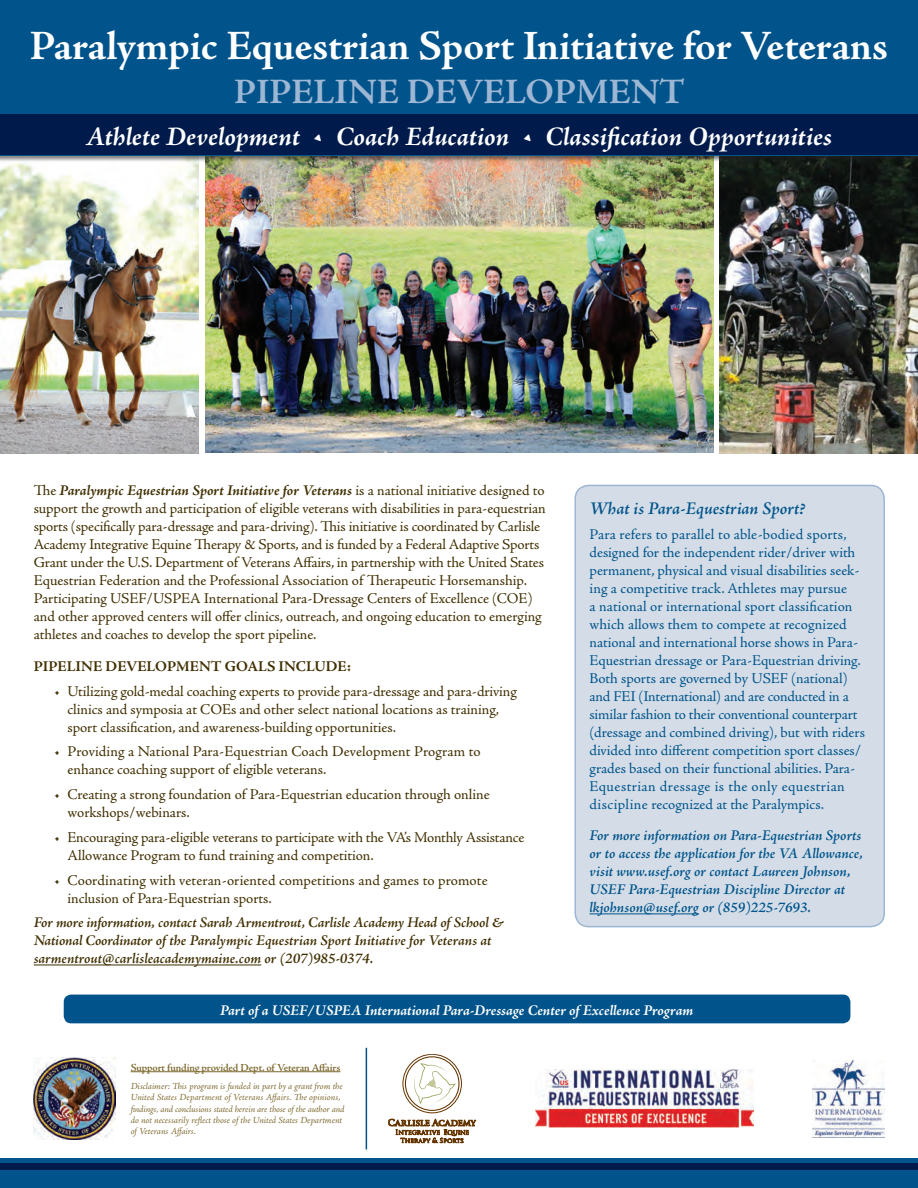
<style>
.page{position:relative;width:918px;height:1188px;background:#fff}
.page>*{position:absolute;margin:0;border:0;box-sizing:border-box;transform-origin:0 0}
.t1{font:700 42px "Adobe Jenson Pro";letter-spacing:-.005em;color:#fff}
.t2{font:700 36px "Adobe Jenson Pro";color:#9cb6d3}
.t3{font:italic 700 27px "Adobe Jenson Pro";color:#fff}
.t4{font:italic 600 18px "Adobe Jenson Pro";letter-spacing:-.005em;color:#00548b}
.t5{font:15px/18px "Adobe Jenson Pro";letter-spacing:-.005em;color:#402f00}
.t6{font:15px/18px "Adobe Jenson Pro";color:#00548b}
.t7{font:italic 600 15px/18px "Adobe Jenson Pro";color:#00548b}
.t8{font:italic 600 15px/18px "Adobe Jenson Pro";letter-spacing:-.005em;color:#402f00}
.t9{font:italic 700 15px "Adobe Jenson Pro";letter-spacing:-.005em;color:#fff}
.t10{font:700 15px "Adobe Jenson Pro";color:#402f00}
.t11{font:600 10.8px "Adobe Jenson Pro";letter-spacing:-.015em;color:#7c682d}
.t12{font:italic 9.45px/11.4px "Adobe Jenson Pro";letter-spacing:-.005em;color:#7c682d}
.s1{font-weight:700;font-style:italic}
</style>
<div class="page">
<img style="left:205px;top:162px;width:508px;height:291px">
<img style="left:0;top:162px;width:198px;height:292px">
<img style="left:720px;top:162px;width:198px;height:292px">
<div style="left:0;top:0;width:918px;height:162px;background:#231f20;opacity:.55"></div>
<div style="left:0;top:0;width:918px;height:155px;background:#00548b"></div>
<div style="left:0;top:115px;width:918px;height:40px;background:#001b4b"></div>
<svg style="left:388px;top:1119px;width:88px;height:24px"></svg>
<svg style="left:414px;top:1063px;width:42px;height:41px"></svg>
<div style="left:405px;top:1056px;width:55px;height:55px;border:1px solid #653500;border-radius:50%"></div>
<div style="left:403px;top:1054px;width:59px;height:59px;border:1px solid #653500;border-radius:50%"></div>
<hr style="left:34px;top:965px;width:227px;height:1px;background:#402f00">
<div style="left:0;top:1159px;width:918px;height:29px;background:#00548b"></div>
<div style="left:0;top:1163px;width:918px;height:7px;background:#001b4b"></div>
<img style="left:812px;top:1060px;width:73px;height:77px">
<img style="left:535px;top:1070px;width:218px;height:58px">
<img style="left:34px;top:1058px;width:81px;height:81px">
<hr style="left:131px;top:1071px;width:209px;height:1px;background:#7c682d">
<hr style="left:366px;top:1048px;width:1px;height:102px;background:#00548b">
<div style="left:64px;top:995px;width:786px;height:28px;background:#00548b;border-radius:7px"></div>
<div style="left:64px;top:995px;width:786px;height:28px;border:2px solid #00548b;border-radius:7px"></div>
<div style="left:575px;top:485px;width:309px;height:442px;background:#d4dde7;border-radius:14px"></div>
<hr style="left:590px;top:914px;width:109px;height:1px;background:#00548b">
<div style="left:574px;top:485px;width:311px;height:442px;border:2px solid #9cb6d3;border-radius:14px"></div>
<h1 class="t1" style="left:30px;top:22px;width:860px">Paralympic Equestrian Sport Initiative for Veterans</h1>
<h2 class="t2" style="left:234px;top:71px;width:452px">PIPELINE DEVELOPMENT</h2>
<h3 class="t3" style="left:86px;top:121px;width:748px">Athlete Development • Coach Education • Classification Opportunities</h3>
<p class="t5" style="left:34px;top:482px;width:514px">The <span class="s1">Paralympic Equestrian Sport Initiative for Veterans</span> is a national initiative designed to support the growth and participation of eligible veterans with disabilities in para-equestrian sports (specifically para-dressage and para-driving). This initiative is coordinated by Carlisle Academy Integrative Equine Therapy &amp; Sports, and is funded by a Federal Adaptive Sports Grant under the U.S. Department of Veterans Affairs, in partnership with the United States Equestrian Federation and the Professional Association of Therapeutic Horsemanship.<br>Participating USEF/USPEA International Para-Dressage Centers of Excellence (COE) and other approved centers will offer clinics, outreach, and ongoing education to emerging athletes and coaches to develop the sport pipeline.</p>
<p class="t10" style="left:34px;top:658px;width:319px">PIPELINE DEVELOPMENT GOALS INCLUDE:</p>
<p class="t5" style="left:68px;top:682px;width:451px;text-indent:-14px">• Utilizing gold-medal coaching experts to provide para-dressage and para-driving clinics and symposia at COEs and other select national locations as training, sport classification, and awareness-building opportunities.</p>
<p class="t5" style="left:68px;top:743px;width:415px;text-indent:-14px">• Providing a National Para-Equestrian Coach Development Program to enhance coaching support of eligible veterans.</p>
<p class="t5" style="left:68px;top:786px;width:424px;text-indent:-14px">• Creating a strong foundation of Para-Equestrian education through online workshops/webinars.</p>
<p class="t5" style="left:68px;top:829px;width:458px;text-indent:-14px">• Encouraging para-eligible veterans to participate with the VA’s Monthly Assistance<br>Allowance Program to fund training and competition.</p>
<p class="t5" style="left:68px;top:871px;width:422px;text-indent:-14px">• Coordinating with veteran-oriented competitions and games to promote inclusion of Para-Equestrian sports.</p>
<p class="t8" style="left:34px;top:915px;width:472px">For more information, contact Sarah Armentrout, Carlisle Academy Head of School &amp;<br>National Coordinator of the Paralympic Equestrian Sport Initiative for Veterans at sarmentrout@carlisleacademymaine.com or (207)985-0374.</p>
<p class="t4" style="left:590px;top:498px;width:218px">What is Para-Equestrian Sport?</p>
<p class="t6" style="left:590px;top:525px;width:277px">Para refers to parallel to able-bodied sports, designed for the independent rider/driver with permanent, physical and visual disabilities seek&shy;ing a competitive track. Athletes may pursue<br>a national or international sport classification which allows them to compete at recognized national and international horse shows in Para-Equestrian dressage or Para-Equestrian driving.<br>Both sports are governed by USEF (national) and FEI (International) and are conducted in a similar fashion to their conventional counterpart (dressage and combined driving), but with riders divided into different competition sport classes/ grades based on their functional abilities. Para-Equestrian dressage is the only equestrian discipline recognized at the Paralympics.</p>
<p class="t7" style="left:590px;top:828px;width:275px">For more information on Para-Equestrian Sports or to access the application for the VA Allowance, visit www.usef.org or contact Laureen Johnson, USEF Para-Equestrian Discipline Director at lkjohnson@usef.org or (859)225-7693.</p>
<p class="t9" style="left:220px;top:1002px;width:475px">Part of a USEF/USPEA International Para-Dressage Center of Excellence Program</p>
<p class="t11" style="left:131px;top:1061px;width:211px">Support funding provided Dept. of Veteran Affairs</p>
<p class="t12" style="left:131px;top:1081px;width:215px">Disclaimer: This program is funded in part by a grant from the United States Department of Veterans Affairs. The opinions, findings, and conclusions stated herein are those of the author and do not necessarily reflect those of the United States Department of Veterans Affairs.</p>
</div>
